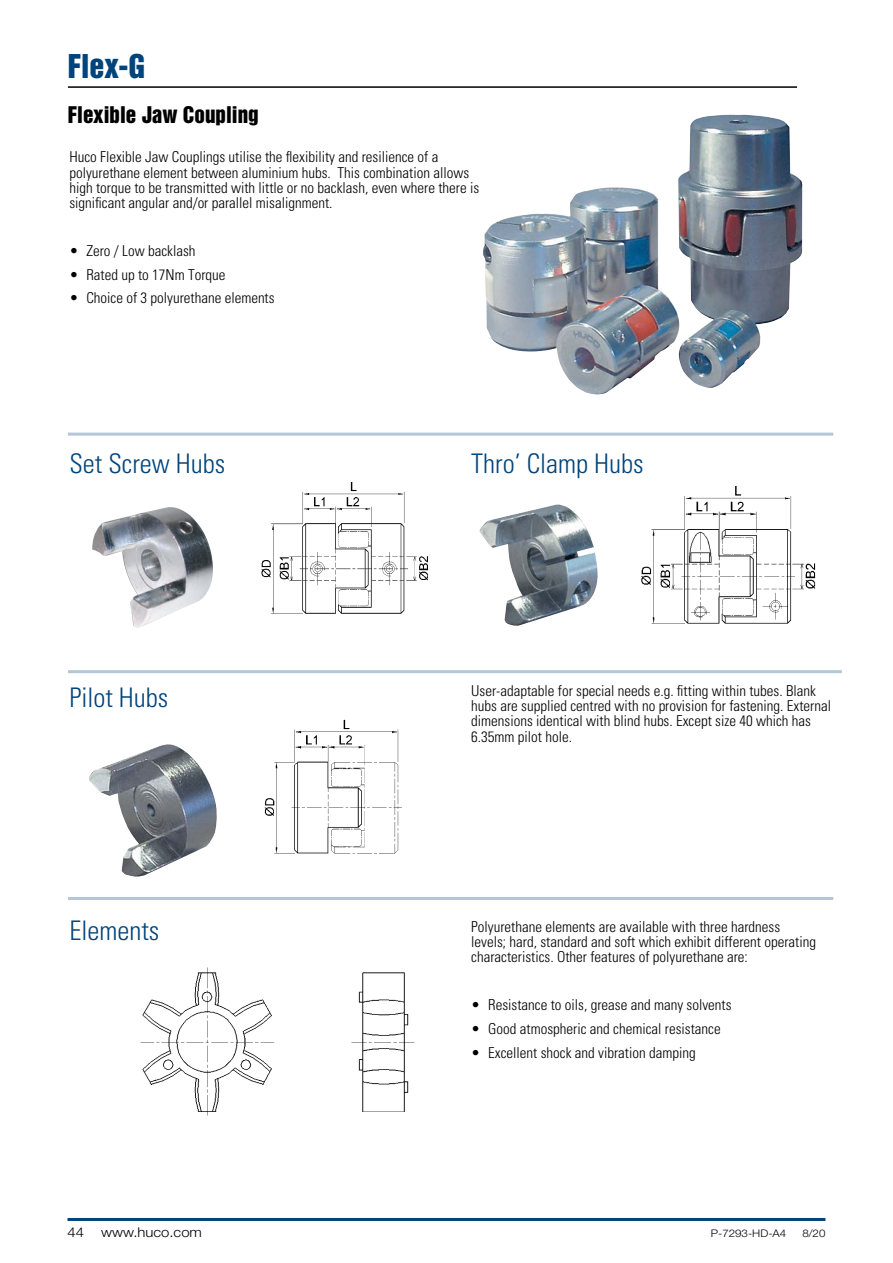
<style>
.page{position:relative;width:893px;height:1263px;background:#fff}
.page>*{position:absolute;margin:0;border:0;box-sizing:border-box;transform-origin:0 0}
.t1{font:30px "Helvetica Inserat LT Std";color:#00447c}
.t2{font:300 condensed 27px "Univers LT Std";color:#00447c}
.t3{font:21px "Helvetica Inserat LT Std";color:#000}
.t4{font:300 condensed 15px/15.3px "Univers LT Std";color:#000}
.t5{font:300 13.5px "Helvetica Neue LT Std";color:#000;scale:1.1 1}
.t6{font:300 10.5px "Helvetica Neue LT Std";color:#000;scale:1.1 1}
</style>
<div class="page">
<hr style="left:68px;top:1218px;width:757px;height:3px;background:#00447c">
<hr style="left:68px;top:86px;width:729px;height:2px;background:#000">
<hr style="left:68px;top:897px;width:765px;height:3px;background:#b3c7d8">
<img style="left:483px;top:115px;width:319px;height:279px">
<hr style="left:68px;top:433px;width:765px;height:3px;background:#b3c7d8">
<hr style="left:68px;top:670px;width:774px;height:3px;background:#b3c7d8">
<img style="left:92px;top:507px;width:121px;height:120px">
<img style="left:479px;top:504px;width:119px;height:122px">
<img style="left:89px;top:744px;width:128px;height:132px">
<img style="left:261px;top:482px;width:167px;height:132px">
<img style="left:641px;top:486px;width:175px;height:138px">
<img style="left:264px;top:719px;width:138px;height:135px">
<img style="left:140px;top:967px;width:275px;height:149px">
<p class="t1" style="left:68px;top:48px;width:79px">Flex-G</p>
<p class="t3" style="left:68px;top:102px;width:192px">Flexible Jaw Coupling</p>
<p class="t4" style="left:69px;top:149px;width:411px">Huco Flexible Jaw Couplings utilise the flexibility and resilience of a polyurethane element between aluminium hubs. This combination allows high torque to be transmitted with little or no backlash, even where there is significant angular and/or parallel misalignment.</p>
<p class="t4" style="left:69px;top:243px;width:128px">• Zero / Low backlash</p>
<p class="t4" style="left:69px;top:267px;width:158px">• Rated up to 17Nm Torque</p>
<p class="t4" style="left:69px;top:290px;width:207px">• Choice of 3 polyurethane elements</p>
<p class="t2" style="left:69px;top:447px;width:157px">Set Screw Hubs</p>
<p class="t2" style="left:471px;top:447px;width:174px">Thro’ Clamp Hubs</p>
<p class="t2" style="left:69px;top:681px;width:100px">Pilot Hubs</p>
<p class="t4" style="left:471px;top:683px;width:361px">User-adaptable for special needs e.g. fitting within tubes. Blank hubs are supplied centred with no provision for fastening. External dimensions identical with blind hubs. Except size 40 which has 6.35mm pilot hole.</p>
<p class="t2" style="left:69px;top:915px;width:91px">Elements</p>
<p class="t4" style="left:471px;top:919px;width:346px">Polyurethane elements are available with three hardness levels; hard, standard and soft which exhibit different operating characteristics. Other features of polyurethane are:</p>
<p class="t4" style="left:471px;top:997px;width:262px">• Resistance to oils, grease and many solvents</p>
<p class="t4" style="left:471px;top:1021px;width:251px">• Good atmospheric and chemical resistance</p>
<p class="t4" style="left:471px;top:1044px;width:226px">• Excellent shock and vibration damping</p>
<p class="t5" style="left:68px;top:1223px;width:17px">44</p>
<p class="t5" style="left:101px;top:1223px;width:93px">www.huco.com</p>
<p class="t6" style="left:711px;top:1226px;width:70px">P-7293-HD-A4</p>
<p class="t6" style="left:802px;top:1226px;width:23px">8/20</p>
</div>
